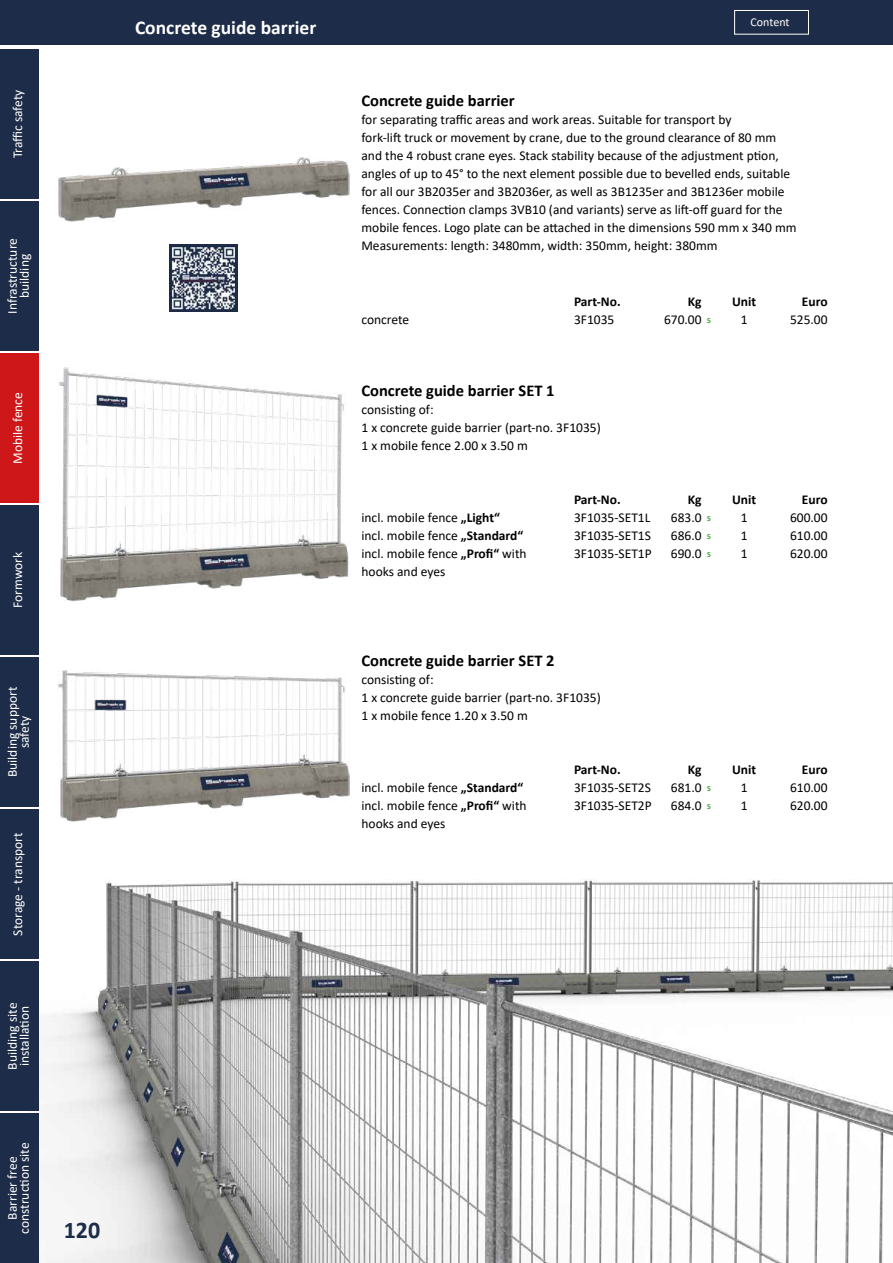
<style>
.page{position:relative;width:893px;height:1263px;background:#fff}
.page>*{position:absolute;margin:0;border:0;box-sizing:border-box;transform-origin:0 0}
.t1{font:700 24px "Calibri";color:#1d2c48}
.t2{font:700 19.5px "Calibri";color:#fff}
.t3{font:700 16.5px "Calibri";color:#000}
.t4{font:13.5px/18px "Calibri";color:#000}
.t5{font:13.5px/12px "Calibri";color:#fff;text-align:center}
.t6{font:700 13.5px "Calibri";color:#000}
.t7{font:12px "Calibri";letter-spacing:-.005em;color:#fff}
.t8{font:700 7.8px "Calibri";color:#3fa535}
.s1{font-weight:700}
</style>
<div class="page">
<img style="left:59px;top:368px;width:290px;height:234px">
<img style="left:58px;top:670px;width:291px;height:152px">
<img style="left:58px;top:157px;width:291px;height:64px">
<img style="left:34px;top:863px;width:859px;height:400px">
<div style="left:0;top:49px;width:38px;height:150px;background:#1d2c48"></div>
<div style="left:0;top:201px;width:38px;height:150px;background:#1d2c48"></div>
<div style="left:0;top:353px;width:38px;height:150px;background:#cd1719"></div>
<div style="left:0;top:505px;width:38px;height:150px;background:#1d2c48"></div>
<div style="left:0;top:657px;width:38px;height:150px;background:#1d2c48"></div>
<div style="left:0;top:809px;width:38px;height:150px;background:#1d2c48"></div>
<div style="left:0;top:961px;width:38px;height:150px;background:#1d2c48"></div>
<div style="left:0;top:1113px;width:38px;height:150px;background:#1d2c48"></div>
<img style="left:169px;top:245px;width:69px;height:66px">
<div style="left:0;top:0;width:893px;height:45px;background:#1d2c48"></div>
<div style="left:734px;top:10px;width:75px;height:25px;border:1px solid #fff"></div>
<p class="t5" style="left:11px;top:158px;width:70px;rotate:-90deg">Traffic safety</p>
<p class="t5" style="left:6px;top:314px;width:77px;rotate:-90deg">Infrastructure building</p>
<p class="t5" style="left:11px;top:464px;width:73px;rotate:-90deg">Mobile fence</p>
<p class="t5" style="left:11px;top:608px;width:58px;rotate:-90deg">Formwork</p>
<p class="t5" style="left:6px;top:777px;width:92px;rotate:-90deg">Building support safety</p>
<p class="t5" style="left:11px;top:935px;width:105px;rotate:-90deg">Storage - transport</p>
<p class="t5" style="left:6px;top:1069px;width:68px;text-align:left;rotate:-90deg">Building site installation</p>
<p class="t5" style="left:6px;top:1234px;width:93px;rotate:-90deg">Barrier free construction site</p>
<h1 class="t1" style="left:64px;top:1213px;width:38px">120</h1>
<h2 class="t2" style="left:135px;top:14px;width:183px">Concrete guide barrier</h2>
<p class="t7" style="left:750px;top:13px;width:40px">Content</p>
<p class="t3" style="left:361px;top:89px;width:155px">Concrete guide barrier</p>
<p class="t4" style="left:361px;top:110px;width:437px">for separating traffic areas and work areas. Suitable for transport by<br>fork-lift truck or movement by crane, due to the ground clearance of 80 mm and the 4 robust crane eyes. Stack stability because of the adjustment ption, angles of up to 45° to the next element possible due to bevelled ends, suitable for all our 3B2035er and 3B2036er, as well as 3B1235er and 3B1236er mobile fences. Connection clamps 3VB10 (and variants) serve as lift-off guard for the mobile fences. Logo plate can be attached in the dimensions 590 mm x 340 mm Measurements: length: 3480mm, width: 350mm, height: 380mm</p>
<p class="t6" style="left:574px;top:292px;width:48px">Part-No.</p>
<p class="t6" style="left:688px;top:292px;width:15px">Kg</p>
<p class="t6" style="left:732px;top:292px;width:26px">Unit</p>
<p class="t4" style="left:361px;top:310px;width:49px">concrete</p>
<p class="t4" style="left:574px;top:310px;width:42px">3F1035</p>
<p class="t4" style="left:664px;top:310px;width:39px">670.00</p>
<p class="t4" style="left:741px;top:310px;width:8px">1</p>
<p class="t8" style="left:707px;top:315px;width:5px">S</p>
<p class="t3" style="left:361px;top:379px;width:195px">Concrete guide barrier SET 1</p>
<p class="t4" style="left:361px;top:400px;width:241px">consisting of:<br>1 x concrete guide barrier (part-no. 3F1035)<br>1 x mobile fence 2.00 x 3.50 m</p>
<p class="t6" style="left:574px;top:490px;width:48px">Part-No.</p>
<p class="t6" style="left:688px;top:490px;width:15px">Kg</p>
<p class="t6" style="left:732px;top:490px;width:26px">Unit</p>
<p class="t4" style="left:361px;top:508px;width:140px">incl. mobile fence <span class="s1">„Light“</span></p>
<p class="t4" style="left:574px;top:508px;width:78px">3F1035-SET1L</p>
<p class="t4" style="left:671px;top:508px;width:32px">683.0</p>
<p class="t4" style="left:741px;top:508px;width:8px">1</p>
<p class="t4" style="left:361px;top:526px;width:163px">incl. mobile fence <span class="s1">„Standard“</span></p>
<p class="t4" style="left:574px;top:526px;width:78px">3F1035-SET1S</p>
<p class="t4" style="left:671px;top:526px;width:32px">686.0</p>
<p class="t4" style="left:741px;top:526px;width:8px">1</p>
<p class="t4" style="left:361px;top:544px;width:167px">incl. mobile fence <span class="s1">„Profi“</span> with</p>
<p class="t4" style="left:574px;top:544px;width:79px">3F1035-SET1P</p>
<p class="t4" style="left:671px;top:544px;width:32px">690.0</p>
<p class="t4" style="left:741px;top:544px;width:8px">1</p>
<p class="t4" style="left:361px;top:562px;width:85px">hooks and eyes</p>
<p class="t8" style="left:707px;top:513px;width:5px">S</p>
<p class="t8" style="left:707px;top:531px;width:5px">S</p>
<p class="t8" style="left:707px;top:549px;width:5px">S</p>
<p class="t3" style="left:361px;top:649px;width:195px">Concrete guide barrier SET 2</p>
<p class="t4" style="left:361px;top:670px;width:241px">consisting of:<br>1 x concrete guide barrier (part-no. 3F1035)<br>1 x mobile fence 1.20 x 3.50 m</p>
<p class="t6" style="left:574px;top:760px;width:48px">Part-No.</p>
<p class="t6" style="left:688px;top:760px;width:15px">Kg</p>
<p class="t6" style="left:732px;top:760px;width:26px">Unit</p>
<p class="t4" style="left:361px;top:778px;width:163px">incl. mobile fence <span class="s1">„Standard“</span></p>
<p class="t4" style="left:574px;top:778px;width:78px">3F1035-SET2S</p>
<p class="t4" style="left:671px;top:778px;width:32px">681.0</p>
<p class="t4" style="left:741px;top:778px;width:8px">1</p>
<p class="t4" style="left:361px;top:796px;width:167px">incl. mobile fence <span class="s1">„Profi“</span> with</p>
<p class="t4" style="left:574px;top:796px;width:79px">3F1035-SET2P</p>
<p class="t4" style="left:671px;top:796px;width:32px">684.0</p>
<p class="t4" style="left:741px;top:796px;width:8px">1</p>
<p class="t4" style="left:361px;top:814px;width:85px">hooks and eyes</p>
<p class="t8" style="left:707px;top:783px;width:5px">S</p>
<p class="t8" style="left:707px;top:801px;width:5px">S</p>
<p class="t6" style="left:802px;top:292px;width:27px">Euro</p>
<p class="t4" style="left:790px;top:310px;width:39px">525.00</p>
<p class="t6" style="left:802px;top:490px;width:27px">Euro</p>
<p class="t4" style="left:790px;top:508px;width:39px;text-align:justify">600.00<br>610.00<br>620.00</p>
<p class="t6" style="left:802px;top:760px;width:27px">Euro</p>
<p class="t4" style="left:790px;top:778px;width:39px">610.00<br>620.00</p>
</div>
